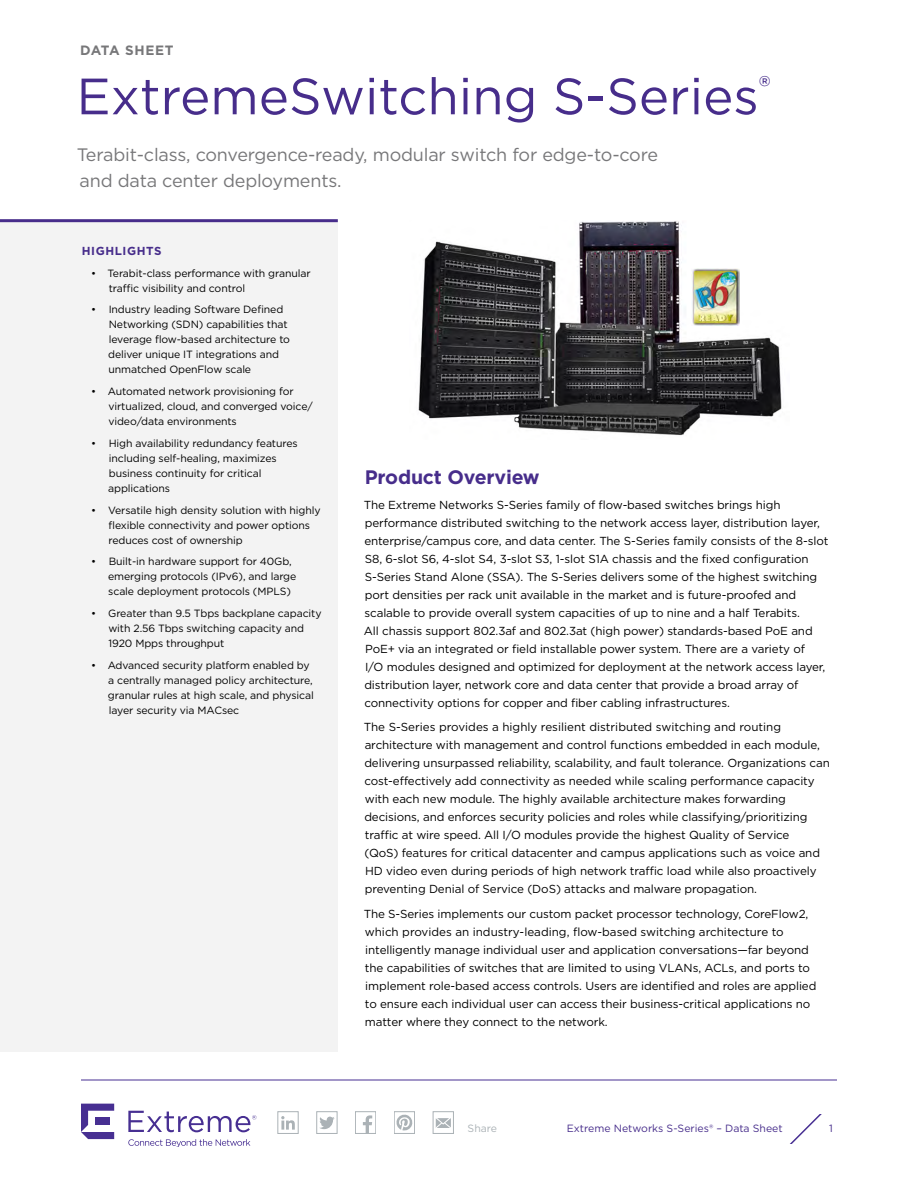
<style>
.page{position:relative;width:918px;height:1188px;background:#fff}
.page>*{position:absolute;margin:0;border:0;box-sizing:border-box;transform-origin:0 0}
.t1{font:51px "Gotham";color:#472d8b}
.t2{font:700 19.5px "Gotham";letter-spacing:-.01em;color:#472d8b}
.t3{font:18px/25.5px "Gotham";letter-spacing:-.01em;color:#777779}
.t4{font:700 13.5px "Gotham";letter-spacing:.05em;color:#777779}
.t5{font:11.7px/18px "Gotham";letter-spacing:-.01em;color:#000}
.t6{font:700 11.7px "Gotham";letter-spacing:.05em;color:#472d8b}
.t7{font:10.5px/15px "Gotham";letter-spacing:-.01em;color:#000}
.t8{font:10.5px "Gotham";color:#472d8b}
.t9{font:10.5px "Gotham";color:#abb2b6}
</style>
<div class="page">
<svg style="left:790px;top:1115px;width:31px;height:29px"></svg>
<div style="left:278px;top:1112px;width:20px;height:22px;border:1px solid #abb2b6"></div>
<svg style="left:281px;top:1116px;width:14px;height:14px"></svg>
<div style="left:317px;top:1112px;width:20px;height:22px;border:1px solid #abb2b6"></div>
<svg style="left:319px;top:1117px;width:16px;height:12px"></svg>
<div style="left:355px;top:1112px;width:21px;height:22px;border:1px solid #abb2b6"></div>
<svg style="left:363px;top:1115px;width:9px;height:19px"></svg>
<div style="left:433px;top:1112px;width:21px;height:22px;border:1px solid #abb2b6"></div>
<svg style="left:435px;top:1118px;width:16px;height:10px"></svg>
<div style="left:394px;top:1112px;width:21px;height:22px;border:1px solid #abb2b6"></div>
<svg style="left:396px;top:1114px;width:17px;height:17px"></svg>
<hr style="left:81px;top:1080px;width:756px;height:1px;background:#472f92">
<svg style="left:81px;top:1104px;width:33px;height:35px"></svg>
<svg style="left:128px;top:1111px;width:128px;height:21px"></svg>
<svg style="left:128px;top:1139px;width:122px;height:7px"></svg>
<img style="left:418px;top:221px;width:364px;height:215px">
<img style="left:692px;top:268px;width:47px;height:58px">
<div style="left:0;top:220px;width:338px;height:832px;background:#f3f3f3"></div>
<hr style="left:0;top:219px;width:338px;height:3px;background:#472d8b">
<p class="t4" style="left:80px;top:41px;width:95px">DATA SHEET</p>
<h1 class="t1" style="left:76px;top:64px;width:696px">ExtremeSwitching S-Series<sup>®</sup></h1>
<h3 class="t3" style="left:77px;top:142px;width:583px">Terabit-class, convergence-ready, modular switch for edge-to-core and data center deployments.</h3>
<p class="t6" style="left:82px;top:243px;width:81px">HIGHLIGHTS</p>
<p class="t7" style="left:109px;top:265px;width:203px;text-indent:-17px">• Terabit-class performance with granular traffic visibility and control</p>
<p class="t7" style="left:108px;top:302px;width:183px;text-indent:-17px">• Industry leading Software Defined Networking (SDN) capabilities that leverage flow-based architecture to deliver unique IT integrations and unmatched OpenFlow scale</p>
<p class="t7" style="left:108px;top:384px;width:206px;text-indent:-17px">• Automated network provisioning for virtualized, cloud, and converged voice/ video/data environments</p>
<p class="t7" style="left:108px;top:435px;width:191px;text-indent:-17px">• High availability redundancy features including self-healing, maximizes business continuity for critical applications</p>
<p class="t7" style="left:109px;top:502px;width:214px;text-indent:-17px">• Versatile high density solution with highly flexible connectivity and power options reduces cost of ownership</p>
<p class="t7" style="left:108px;top:554px;width:190px;text-indent:-17px">• Built-in hardware support for 40Gb, emerging protocols (IPv6), and large scale deployment protocols (MPLS)</p>
<p class="t7" style="left:108px;top:606px;width:215px;text-indent:-17px">• Greater than 9.5 Tbps backplane capacity with 2.56 Tbps switching capacity and<br>1920 Mpps throughput</p>
<p class="t7" style="left:108px;top:657px;width:207px;text-indent:-17px">• Advanced security platform enabled by a centrally managed policy architecture, granular rules at high scale, and physical layer security via MACsec</p>
<h2 class="t2" style="left:365px;top:464px;width:176px">Product Overview</h2>
<p class="t5" style="left:364px;top:495px;width:466px">The Extreme Networks S-Series family of flow-based switches brings high performance distributed switching to the network access layer, distribution layer, enterprise/campus core, and data center. The S-Series family consists of the 8-slot S8, 6-slot S6, 4-slot S4, 3-slot S3, 1-slot S1A chassis and the fixed configuration S-Series Stand Alone (SSA). The S-Series delivers some of the highest switching port densities per rack unit available in the market and is future-proofed and scalable to provide overall system capacities of up to nine and a half Terabits.<br>All chassis support 802.3af and 802.3at (high power) standards-based PoE and PoE+ via an integrated or field installable power system. There are a variety of<br>I/O modules designed and optimized for deployment at the network access layer, distribution layer, network core and data center that provide a broad array of connectivity options for copper and fiber cabling infrastructures.</p>
<p class="t5" style="left:364px;top:718px;width:468px">The S-Series provides a highly resilient distributed switching and routing architecture with management and control functions embedded in each module, delivering unsurpassed reliability, scalability, and fault tolerance. Organizations can cost-effectively add connectivity as needed while scaling performance capacity with each new module. The highly available architecture makes forwarding decisions, and enforces security policies and roles while classifying/prioritizing traffic at wire speed. All I/O modules provide the highest Quality of Service<br>(QoS) features for critical datacenter and campus applications such as voice and HD video even during periods of high network traffic load while also proactively preventing Denial of Service (DoS) attacks and malware propagation.</p>
<p class="t5" style="left:364px;top:905px;width:454px">The S-Series implements our custom packet processor technology, CoreFlow2, which provides an industry-leading, flow-based switching architecture to intelligently manage individual user and application conversations—far beyond the capabilities of switches that are limited to using VLANs, ACLs, and ports to implement role-based access controls. Users are identified and roles are applied to ensure each individual user can access their business-critical applications no matter where they connect to the network.</p>
<p class="t9" style="left:468px;top:1121px;width:31px">Share</p>
<p class="t8" style="left:567px;top:1122px;width:217px">Extreme Networks S-Series® – Data Sheet</p>
<p class="t8" style="left:829px;top:1122px;width:5px">1</p>
</div>
